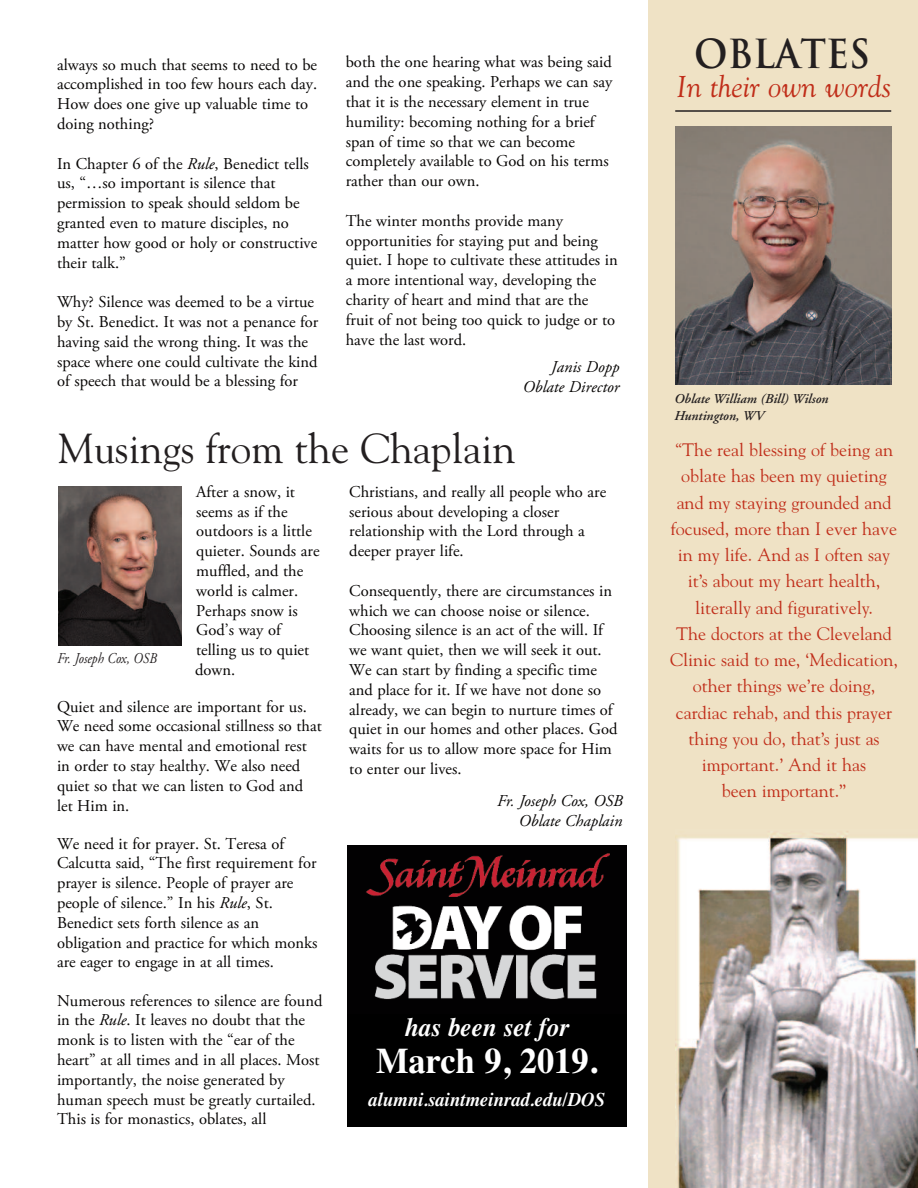
<style>
.page{position:relative;width:918px;height:1188px;background:#fff}
.page>*{position:absolute;margin:0;border:0;box-sizing:border-box;transform-origin:0 0}
.t1{font:41.85px "Goudy";color:#231f20}
.t2{font:700 39px "Trajan Pro";color:#231f20;scale:.93 1}
.t3{font:700 36px "Times";color:#fff;scale:.96 1}
.t4{font:italic 30px "Goudy";color:#c02d19}
.t5{font:italic 700 26.1px "Times";color:#fff;scale:.96 1}
.t6{font:italic 700 19.5px "Times";color:#fff;scale:.96 1}
.t7{font:18px/26.2px "Goudy";color:#c02d19;text-align:center}
.t8{font:16.5px/19.8px "Adobe Garamond Pro";color:#070504}
.t9{font:italic 16.5px/19.8px "Adobe Garamond";color:#070504;text-align:right}
.t10{font:italic 16.5px/19.8px "Adobe Garamond Pro";color:#070504;text-align:right}
.t11{font:italic 15px "Adobe Garamond";color:#231f20;scale:.87 1}
.t12{font:italic 600 13.5px/16.5px "Adobe Garamond";color:#231f20}
.s1{font-style:italic}
.s2{font-family:"Adobe Garamond"}
</style>
<div class="page">
<div style="left:648px;top:0;width:270px;height:1188px;background:#efe2c5"></div>
<img style="left:675px;top:126px;width:216px;height:259px">
<hr style="left:675px;top:110px;width:216px;height:2px;background:#231f20">
<img style="left:676px;top:831px;width:242px;height:357px">
<img style="left:59px;top:486px;width:122px;height:160px">
<div style="left:348px;top:845px;width:279px;height:282px;background:#000"></div>
<img style="left:366px;top:853px;width:244px;height:147px">
<p class="t8" style="left:57px;top:56px;width:262px">always so much that seems to need to be accomplished in too few hours each day.<br>How does one give up valuable time to doing nothing?</p>
<p class="t8" style="left:57px;top:155px;width:262px">In Chapter 6 of the <span class="s1">Rule</span>, Benedict tells us, “…so important is silence that permission to speak should seldom be granted even to mature disciples, no matter how good or holy or constructive their talk.”</p>
<p class="t8" style="left:57px;top:294px;width:263px">Why? Silence was deemed to be a virtue by St. Benedict. It was not a penance for having said the wrong thing. It was the space where one could cultivate the kind of speech that would be a blessing for</p>
<p class="t8" style="left:346px;top:54px;width:268px">both the one hearing what was being said and the one speaking. Perhaps we can say that it is the necessary element in true humility: becoming nothing for a brief span of time so that we can become completely available to God on his terms rather than our own.</p>
<p class="t8" style="left:346px;top:212px;width:273px">The winter months provide many opportunities for staying put and being quiet. I hope to cultivate these attitudes in a more intentional way, developing the charity of heart and mind that are the fruit of not being too quick to judge or to have the last word.</p>
<p class="t10" style="left:523px;top:359px;width:98px">Janis Dopp<br>Oblate Director</p>
<h1 class="t1" style="left:58px;top:424px;width:459px">Musings from the Chaplain</h1>
<p class="t8" style="left:195px;top:483px;width:126px">After a snow, it seems as if the outdoors is a little quieter. Sounds are muffled, and the world is calmer.<br>Perhaps snow is<br>God’s way of telling us to quiet down.</p>
<p class="t8" style="left:57px;top:698px;width:266px">Quiet and silence are important for us.<br>We need some occasional stillness so that we can have mental and emotional rest in order to stay healthy. We also need quiet so that we can listen to God and let Him in.</p>
<p class="t8" style="left:57px;top:835px;width:262px">We need it for prayer. St. Teresa of Calcutta said, “The first requirement for prayer is silence. People of prayer are people of silence.” In his <span class="s1">Rule</span>, St.<br>Benedict sets forth silence as an obligation and practice for which monks are eager to engage in at all times.</p>
<p class="t8" style="left:57px;top:992px;width:267px">Numerous references to silence are found in the <span class="s1">Rule</span>. It leaves no doubt that the monk is to listen with the “ear of the heart” at all times and in all places. Most importantly, the noise generated by human speech must be greatly curtailed.<br>This is for monastics, oblates, all</p>
<p class="t11" style="left:57px;top:652px;width:116px">Fr. Joseph Cox, OSB</p>
<p class="t8" style="left:349px;top:483px;width:258px">Christians, and really all people who are serious about developing a closer relationship with the Lord through a deeper prayer life.</p>
<p class="t8" style="left:349px;top:582px;width:270px">Consequently, there are circumstances in which we can choose noise or silence.<br>Choosing silence is an act of the will. If we want quiet, then we will seek it out.<br>We can start by finding a specific time and place for it. If we have not done so already, we can begin to nurture times of quiet in our homes and other places. God waits for us to allow more space for Him to enter our lives.</p>
<p class="t9" style="left:497px;top:792px;width:127px">Fr. Joseph Cox, OSB<br>Oblate Chaplain</p>
<h3 class="t5" style="left:405px;top:1012px;width:172px">has been set for</h3>
<h3 class="t3" style="left:376px;top:1040px;width:232px">March 9, 2019.</h3>
<p class="t6" style="left:368px;top:1088px;width:248px">alumni.saintmeinrad.edu/DOS</p>
<h2 class="t2" style="left:694px;top:32px;width:191px">OBLATES</h2>
<h3 class="t4" style="left:677px;top:69px;width:216px">In their own words</h3>
<p class="t12" style="left:674px;top:392px;width:156px">Oblate William (Bill) Wilson<br>Huntington, WV</p>
<p class="t7" style="left:670px;top:437px;width:229px"><span class="s2">“</span>The real blessing of being an oblate has been my quieting and my staying grounded and focused, more than I ever have in my life. And as I often say it’s about my heart health, literally and figuratively.<br>The doctors at the Cleveland<br>Clinic said to me, ‘Medication, other things we’re doing, cardiac rehab, and this prayer thing you do, that’s just as important.’ And it has<br>been important.”</p>
</div>
